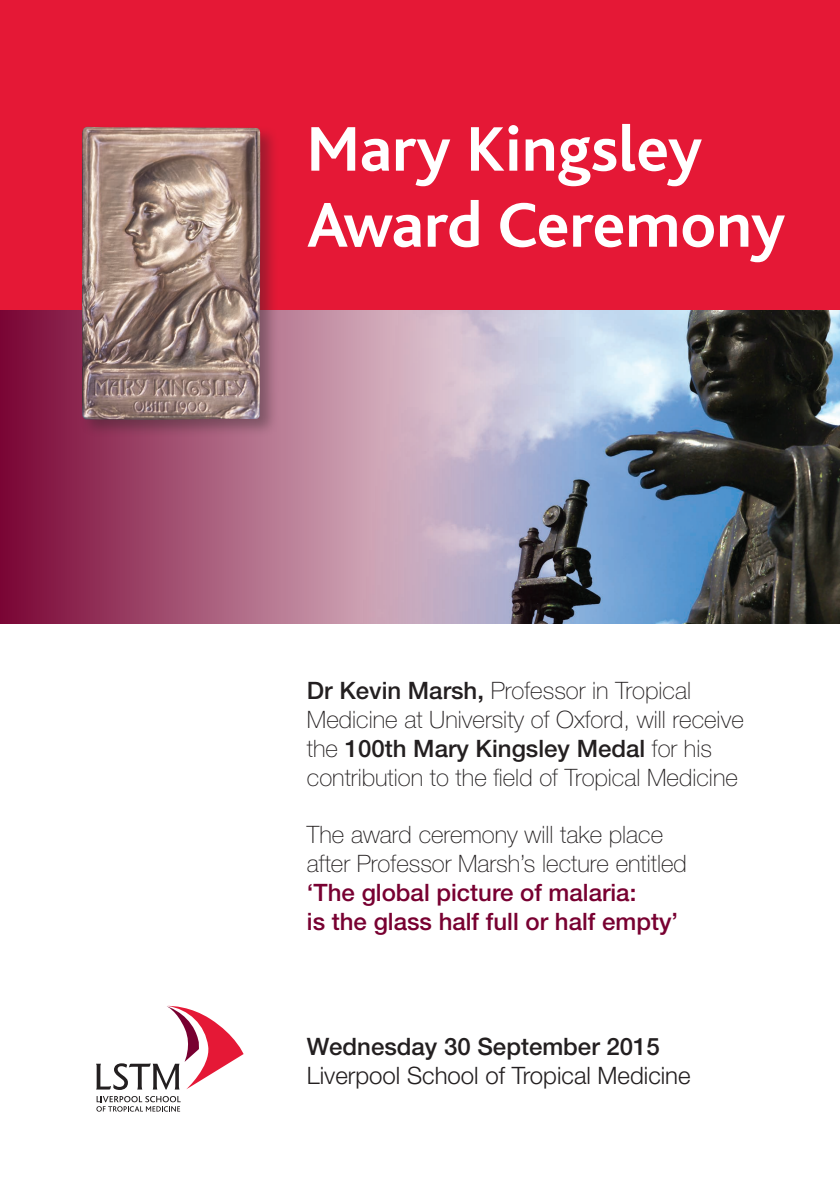
<style>
.page{position:relative;width:840px;height:1191px;background:#fff}
.page>*{position:absolute;margin:0;border:0;box-sizing:border-box;transform-origin:0 0}
.t1{font:700 66px/76px "Bliss";color:#fff}
.t2{font:100 24px/28.8px "Helvetica Neue LT Std";color:#231f20}
.t3{font:500 24px/28.8px "Helvetica Neue LT Std";color:#780031}
.t4{font:300 24px "Helvetica Neue LT Std";color:#231f20}
.t5{font:500 24px "Helvetica Neue LT Std";color:#231f20}
.s1{font-weight:500}
</style>
<div class="page">
<div style="left:0;top:0;width:839px;height:310px;background:#e51836"></div>
<img style="left:575px;top:310px;width:264px;height:314px">
<svg style="left:0;top:310px;width:575px;height:314px;background:#ac7893"></svg>
<svg style="left:96px;top:1006px;width:147px;height:84px"></svg>
<svg style="left:96px;top:1096px;width:84px;height:15px"></svg>
<div style="left:79px;top:124px;width:200px;height:315px;background:#231f20;opacity:.36"></div>
<img style="left:82px;top:127px;width:179px;height:293px">
<p class="t1" style="left:307px;top:112px;width:479px">Mary Kingsley<br>Award Ceremony</p>
<p class="t2" style="left:307px;top:676px;width:438px"><span class="s1">Dr Kevin Marsh,</span> Professor in Tropical<br>Medicine at University of Oxford, will receive</p>
<p class="t2" style="left:307px;top:734px;width:432px">the <span class="s1">100th Mary Kingsley Medal</span> for his contribution to the field of Tropical Medicine</p>
<p class="t2" style="left:307px;top:820px;width:381px">The award ceremony will take place after Professor Marsh’s lecture entitled</p>
<p class="t3" style="left:307px;top:877px;width:372px">‘The global picture of malaria:<br>is the glass half full or half empty’</p>
<p class="t5" style="left:307px;top:1032px;width:354px">Wednesday 30 September 2015</p>
<p class="t4" style="left:307px;top:1060px;width:385px">Liverpool School of Tropical Medicine</p>
</div>
